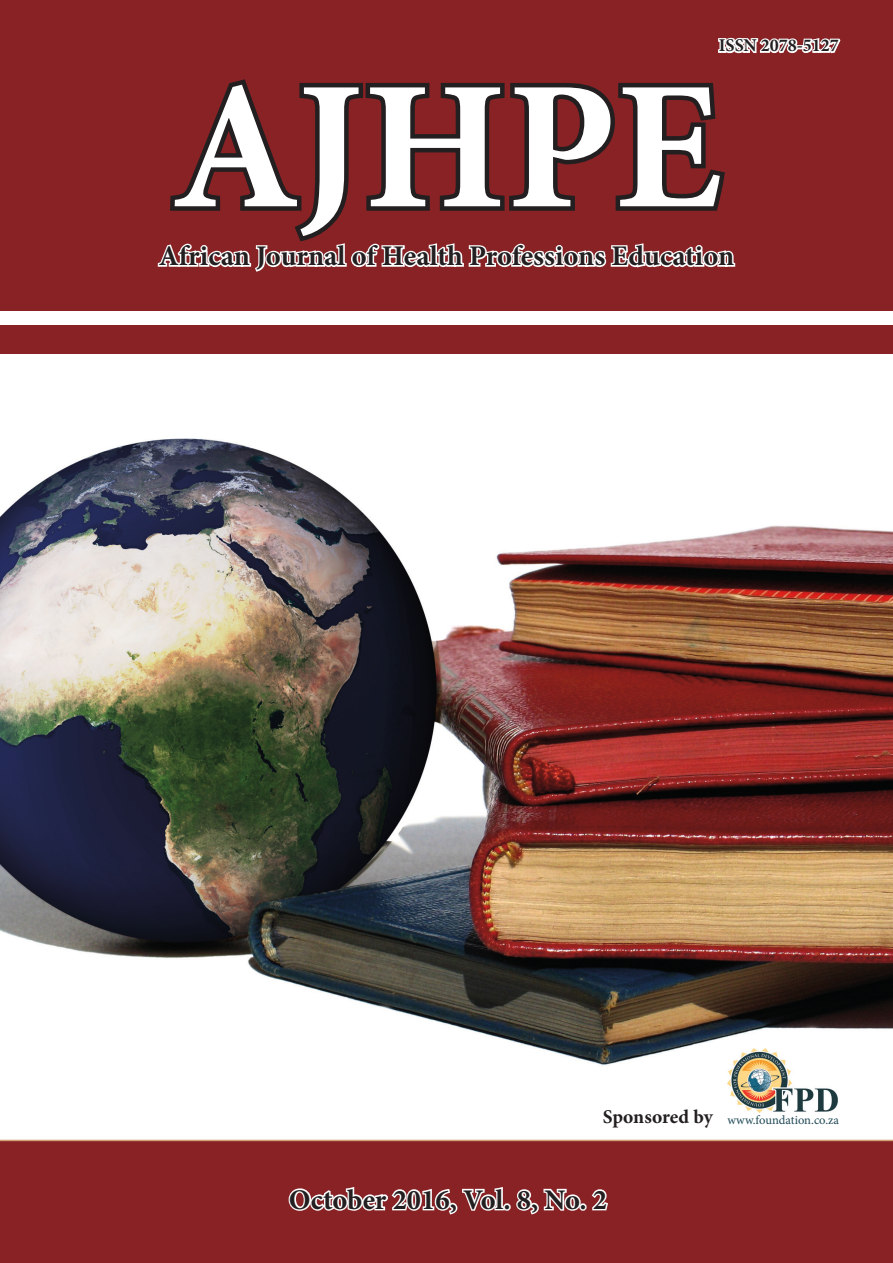
<style>
.page{position:relative;width:893px;height:1263px;background:#fff}
.page>*{position:absolute;margin:0;border:0;box-sizing:border-box;transform-origin:0 0}
.t1{font:700 182.85px "Minion Pro";color:#fff}
.t2{font:700 28.5px "Minion Pro";color:#231f20}
.t3{font:700 18px "Minion Pro";color:#231f20}
.t4{font:12.6px "Minion Pro";color:#204956}
.s1{font-weight:700;font-size:19.5px;color:#231f20}
</style>
<div class="page">
<img style="left:0;top:310px;width:893px;height:803px">
<div style="left:0;top:0;width:893px;height:310px;background:#892225"></div>
<div style="left:0;top:1140px;width:893px;height:123px;background:#892225"></div>
<svg style="left:157px;top:79px;width:579px;height:193px"></svg>
<div style="left:0;top:325px;width:893px;height:29px;background:#892225"></div>
<img style="left:728px;top:1048px;width:111px;height:64px">
<svg style="left:718px;top:37px;width:123px;height:17px"></svg>
<svg style="left:287px;top:1185px;width:219px;height:31px"></svg>
<div style="left:503px;top:1203px;width:8px;height:8px;border:3px solid #fff;border-radius:50%"></div>
<svg style="left:515px;top:1187px;width:67px;height:29px"></svg>
<div style="left:579px;top:1203px;width:8px;height:8px;border:3px solid #fff;border-radius:50%"></div>
<svg style="left:590px;top:1188px;width:20px;height:24px"></svg>
<p class="t3" style="left:719px;top:33px;width:122px">ISSN 2078-5127</p>
<h1 class="t1" style="left:171px;top:19px;width:552px">AJHPE</h1>
<p class="t2" style="left:159px;top:236px;width:577px">African Journal of Health Professions Education</p>
<p class="t4" style="left:603px;top:1111px;width:238px"><span class="s1">Sponsored by</span> www.foundation.co.za</p>
<p class="t2" style="left:289px;top:1180px;width:320px">October 2016, Vol. 8, No. 2</p>
</div>
